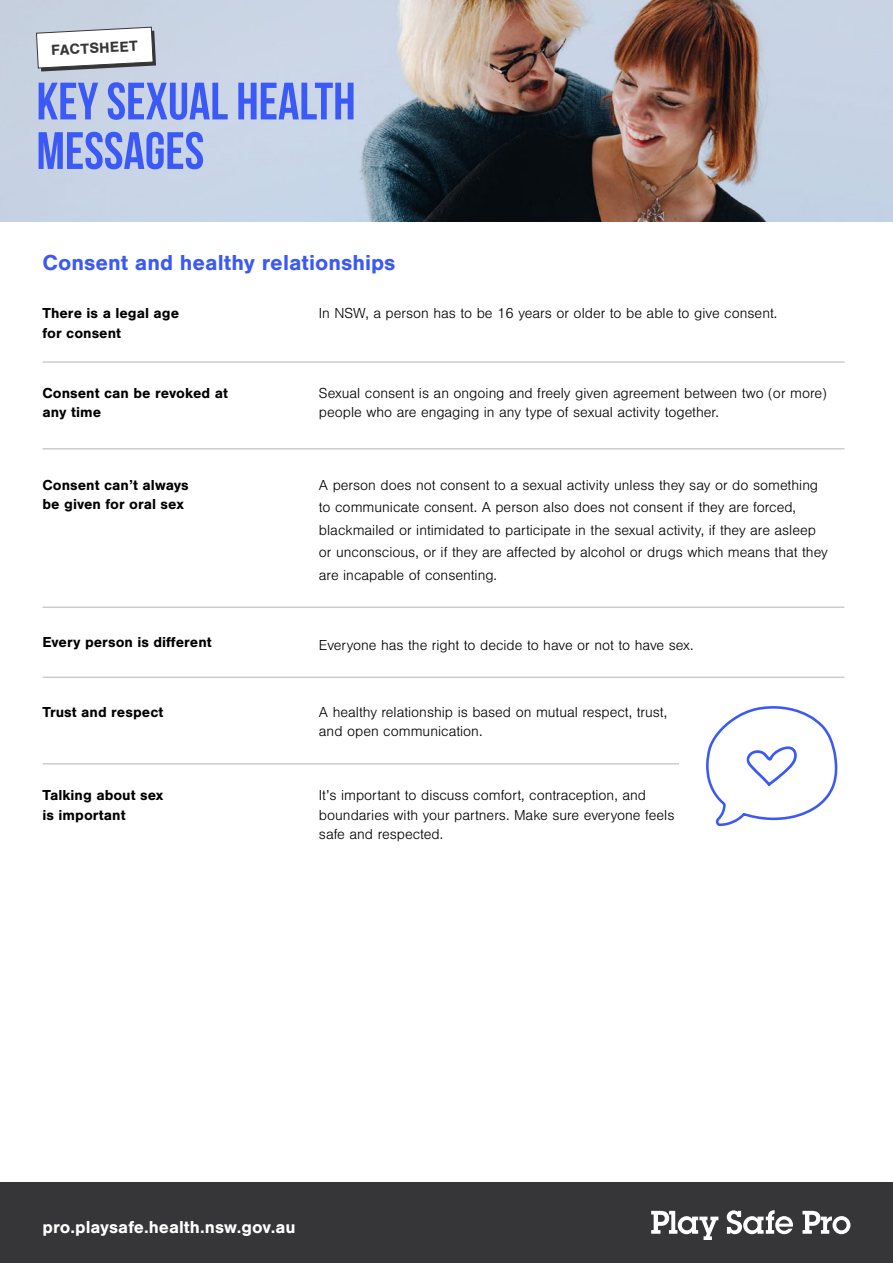
<style>
.page{position:relative;width:893px;height:1263px;background:#fff}
.page>*{position:absolute;margin:0;border:0;box-sizing:border-box;transform-origin:0 0}
.t1{font:52.5px/49.5px "Bebas Neue";color:#3b59f6}
.t2{font:700 22.5px "Nimbus San";color:#3b59f6}
.t3{font:700 18px "Nimbus San";color:#fff}
.t4{font:700 15.15px "Nimbus San";color:#363638}
.t5{font:300 15px/19.5px "Nimbus San";color:#000}
.t6{font:700 15px/19.5px "Nimbus San";color:#000}
</style>
<div class="page">
<img style="left:0;top:0;width:893px;height:221px">
<div style="left:0;top:1182px;width:893px;height:81px;background:#363638"></div>
<svg style="left:651px;top:1211px;width:67px;height:29px"></svg>
<svg style="left:727px;top:1210px;width:66px;height:24px"></svg>
<svg style="left:802px;top:1211px;width:48px;height:23px"></svg>
<svg style="left:36px;top:26px;width:120px;height:45px"></svg>
<svg style="left:706px;top:706px;width:132px;height:121px"></svg>
<hr style="left:43px;top:361px;width:801px;height:2px;background:#cdcdcd">
<hr style="left:43px;top:448px;width:801px;height:1px;background:#cdcdcd">
<hr style="left:43px;top:606px;width:801px;height:2px;background:#cdcdcd">
<hr style="left:43px;top:676px;width:801px;height:2px;background:#cdcdcd">
<hr style="left:43px;top:763px;width:636px;height:1px;background:#cdcdcd">
<p class="t4" style="left:51px;top:42px;width:88px;rotate:-3deg">FACTSHEET</p>
<h1 class="t1" style="left:37px;top:76px;width:321px">KEY SEXUAL HEALTH<br>MESSAGES</h1>
<h2 class="t2" style="left:43px;top:250px;width:355px">Consent and healthy relationships</h2>
<p class="t6" style="left:43px;top:304px;width:138px">There is a legal age for consent</p>
<p class="t5" style="left:319px;top:304px;width:460px">In NSW, a person has to be 16 years or older to be able to give consent.</p>
<p class="t6" style="left:43px;top:383px;width:187px">Consent can be revoked at any time</p>
<p class="t5" style="left:319px;top:383px;width:509px">Sexual consent is an ongoing and freely given agreement between two (or more) people who are engaging in any type of sexual activity together.</p>
<p class="t6" style="left:43px;top:475px;width:148px">Consent can’t always be given for oral sex</p>
<p class="t5" style="left:319px;top:474px;width:510px;line-height:22.5px">A person does not consent to a sexual activity unless they say or do something to communicate consent. A person also does not consent if they are forced, blackmailed or intimidated to participate in the sexual activity, if they are asleep or unconscious, or if they are affected by alcohol or drugs which means that they are incapable of consenting.</p>
<p class="t6" style="left:43px;top:632px;width:171px">Every person is different</p>
<p class="t5" style="left:319px;top:635px;width:376px">Everyone has the right to decide to have or not to have sex.</p>
<p class="t6" style="left:43px;top:702px;width:122px">Trust and respect</p>
<p class="t5" style="left:319px;top:702px;width:350px">A healthy relationship is based on mutual respect, trust, and open communication.</p>
<p class="t6" style="left:43px;top:785px;width:122px">Talking about sex is important</p>
<p class="t5" style="left:319px;top:786px;width:357px">It’s important to discuss comfort, contraception, and boundaries with your partners. Make sure everyone feels safe and respected.</p>
<p class="t3" style="left:43px;top:1217px;width:254px">pro.playsafe.health.nsw.gov.au</p>
</div>
